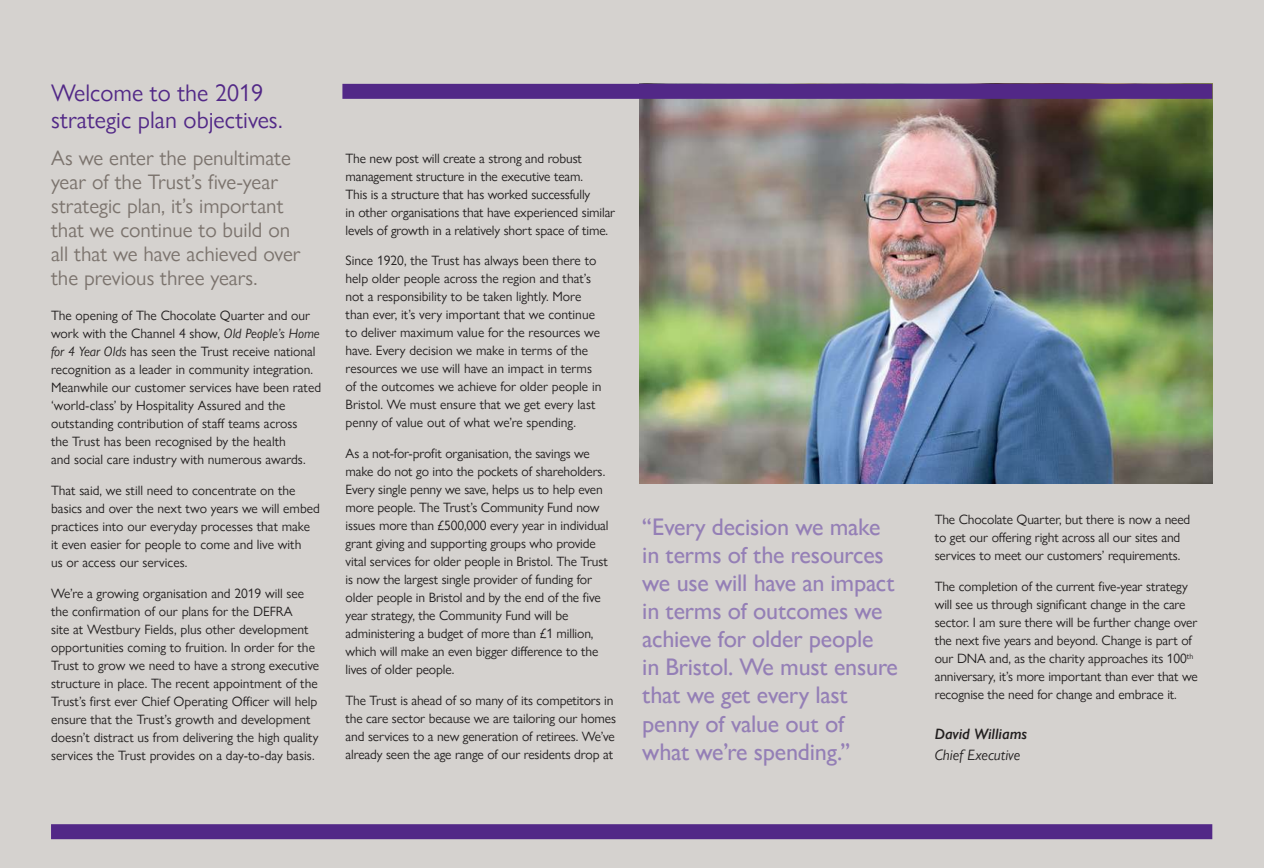
<style>
.page{position:relative;width:1264px;height:868px;background:#fff}
.page>*{position:absolute;margin:0;border:0;box-sizing:border-box;transform-origin:0 0}
.t1{font:500 24px/28.2px "Gill Sans Nova";letter-spacing:-.01em;color:#947fb6}
.t2{font:24px/27px "Gill Sans Nova";color:#522887}
.t3{font:21px/24px "Gill Sans Nova";color:#7b736d}
.t4{font:italic 15px "Gill Sans Nova";color:#221f1f}
.t5{font:italic 600 15px "Gill Sans Nova";color:#221f1f}
.t6{font:13.5px/18px "Gill Sans Nova";letter-spacing:-.005em;color:#221f1f}
.s1{font-style:italic}
</style>
<div class="page">
<div style="left:0;top:0;width:1263px;height:868px;background:#d5d2cf"></div>
<img style="left:639px;top:99px;width:573px;height:384px">
<div style="left:51px;top:824px;width:1161px;height:15px;background:#522887"></div>
<div style="left:342px;top:84px;width:870px;height:15px;background:#522887"></div>
<h1 class="t2" style="left:51px;top:82px;width:233px">Welcome to the 2019 strategic plan objectives.</h1>
<h2 class="t3" style="left:51px;top:148px;width:251px">As we enter the penultimate year of the Trust’s five-year strategic plan, it’s important that we continue to build on all that we have achieved over the previous three years.</h2>
<p class="t6" style="left:51px;top:308px;width:271px">The opening of The Chocolate Quarter and our work with the Channel 4 show, <span class="s1">Old People’s Home for 4 Year Olds</span> has seen the Trust receive national recognition as a leader in community integration.<br>Meanwhile our customer services have been rated ‘world-class’ by Hospitality Assured and the outstanding contribution of staff teams across<br>the Trust has been recognised by the health<br>and social care industry with numerous awards.</p>
<p class="t6" style="left:51px;top:483px;width:270px">That said, we still need to concentrate on the basics and over the next two years we will embed practices into our everyday processes that make it even easier for people to come and live with<br>us or access our services.</p>
<p class="t6" style="left:51px;top:585px;width:270px">We’re a growing organisation and 2019 will see the confirmation of our plans for the DEFRA<br>site at Westbury Fields, plus other development opportunities coming to fruition. In order for the Trust to grow we need to have a strong executive structure in place. The recent appointment of the Trust’s first ever Chief Operating Officer will help ensure that the Trust’s growth and development doesn’t distract us from delivering the high quality services the Trust provides on a day-to-day basis.</p>
<p class="t6" style="left:345px;top:150px;width:271px">The new post will create a strong and robust management structure in the executive team.<br>This is a structure that has worked successfully<br>in other organisations that have experienced similar levels of growth in a relatively short space of time.</p>
<p class="t6" style="left:345px;top:253px;width:257px">Since 1920, the Trust has always been there to help older people across the region and that’s not a responsibility to be taken lightly. More than ever, it’s very important that we continue to deliver maximum value for the resources we have. Every decision we make in terms of the resources we use will have an impact in terms of the outcomes we achieve for older people in Bristol. We must ensure that we get every last penny of value out of what we’re spending.</p>
<p class="t6" style="left:345px;top:444px;width:264px">As a not-for-profit organisation, the savings we make do not go into the pockets of shareholders.<br>Every single penny we save, helps us to help even more people. The Trust’s Community Fund now issues more than £500,000 every year in individual grant giving and supporting groups who provide vital services for older people in Bristol. The Trust is now the largest single provider of funding for older people in Bristol and by the end of the five year strategy, the Community Fund will be administering a budget of more than £1 million, which will make an even bigger difference to the lives of older people.</p>
<p class="t6" style="left:345px;top:693px;width:272px">The Trust is ahead of so many of its competitors in the care sector because we are tailoring our homes and services to a new generation of retirees. We’ve already seen the age range of our residents drop at</p>
<h1 class="t1" style="left:642px;top:515px;width:257px">“Every decision we make in terms of the resources we use will have an impact in terms of outcomes we achieve for older people<br>in Bristol. We must ensure that we get every last penny of value out of<br>what we’re spending.”</h1>
<p class="t6" style="left:934px;top:512px;width:257px">The Chocolate Quarter, but there is now a need to get our offering right across all our sites and services to meet our customers’ requirements.</p>
<p class="t6" style="left:934px;top:577px;width:264px">The completion of the current five-year strategy will see us through significant change in the care sector. I am sure there will be further change over the next five years and beyond. Change is part of our DNA and, as the charity approaches its 100<sup>th </sup>anniversary, it’s more important than ever that we recognise the need for change and embrace it.</p>
<p class="t5" style="left:934px;top:725px;width:94px">David Williams</p>
<p class="t4" style="left:934px;top:749px;width:87px">Chief Executive</p>
</div>
